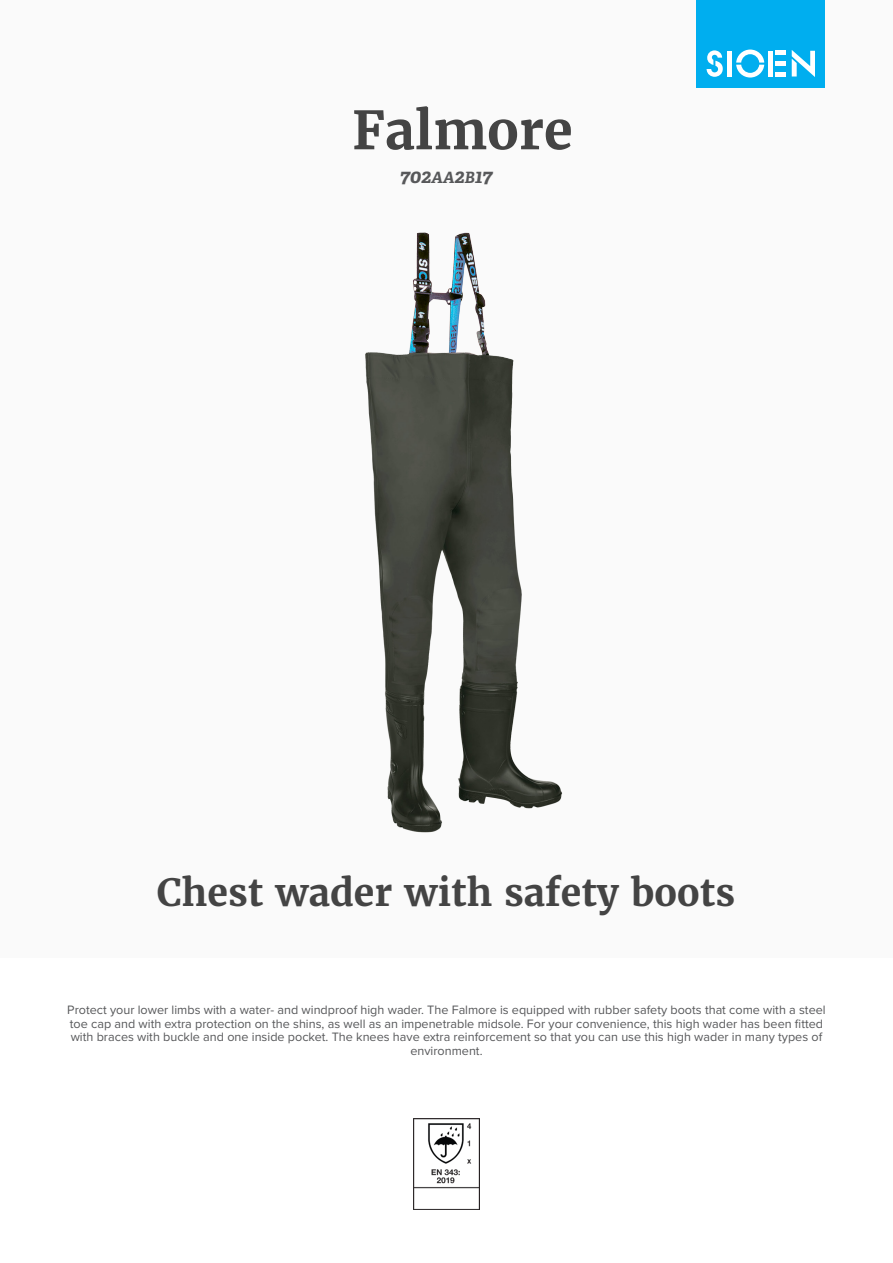
<style>
.page{position:relative;width:893px;height:1263px;background:#fff}
.page>*{position:absolute;margin:0;border:0;box-sizing:border-box;transform-origin:0 0}
.product_name{font:700 52.5px "Merriweather";color:#444}
.product_h2{font:700 37.5px "Merriweather";color:#444}
.product_ref{font:italic 700 19.5px "Adelle";color:#57585a}
.product_description{font:12.6px/13.6px "Proxima Nova";color:#57585a;text-align:center}
.s1{font-size:15.6px}
</style>
<div class="page">
<div style="left:0;top:0;width:893px;height:957px;background:#fafafa"></div>
<div style="left:697px;top:0;width:128px;height:88px;background:#00aeef"></div>
<svg style="left:707px;top:50px;width:16px;height:27px"></svg>
<svg style="left:736px;top:50px;width:28px;height:28px"></svg>
<div style="left:727px;top:51px;width:5px;height:26px;background:#fff"></div>
<div style="left:768px;top:51px;width:5px;height:26px;background:#fff"></div>
<div style="left:775px;top:72px;width:11px;height:5px;background:#fff"></div>
<div style="left:775px;top:61px;width:11px;height:5px;background:#fff"></div>
<hr style="left:775px;top:51px;width:11px;height:4px;background:#fff">
<svg style="left:792px;top:50px;width:23px;height:27px"></svg>
<img style="left:413px;top:1118px;width:67px;height:92px">
<img style="left:365px;top:232px;width:197px;height:601px">
<p class="product_name" style="left:352px;top:97px;width:222px">Falmore</p>
<p class="product_ref" style="left:400px;top:164px;width:94px">702<span class="s1">AA</span>2<span class="s1">B</span>17</p>
<p class="product_h2" style="left:157px;top:868px;width:580px">Chest wader with safety boots</p>
<p class="product_description" style="left:67px;top:1002px;width:760px">Protect your lower limbs with a water- and windproof high wader. The Falmore is equipped with rubber safety boots that come with a steel toe cap and with extra protection on the shins, as well as an impenetrable midsole. For your convenience, this high wader has been fitted with braces with buckle and one inside pocket. The knees have extra reinforcement so that you can use this high wader in many types of environment.</p>
</div>
